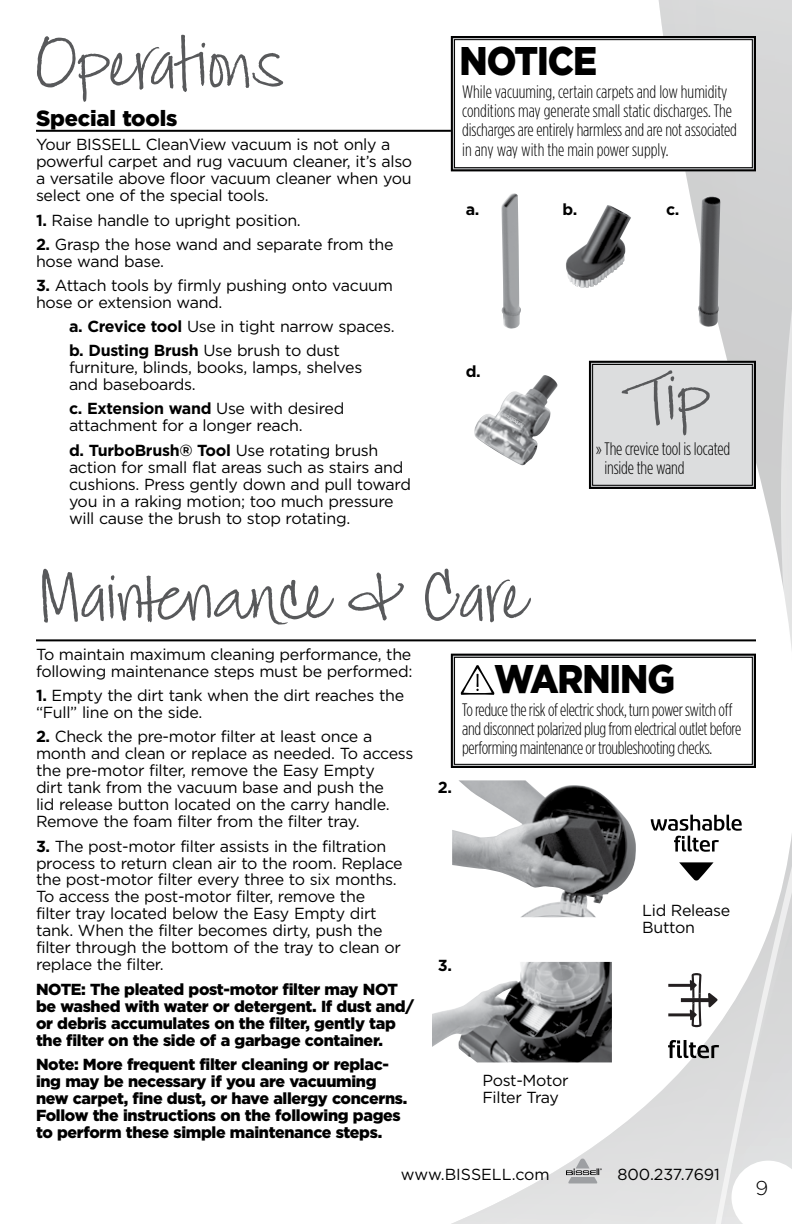
<style>
.page{position:relative;width:792px;height:1224px;background:#fff}
.page>*{position:absolute;margin:0;border:0;box-sizing:border-box;transform-origin:0 0}
.t1{font:72px "Jackie Sue BF";color:#58595b}
.t2{font:900 40px "Gotham";letter-spacing:-.03em;color:#000;scale:.9 1}
.t3{font:900 22px "Gotham";letter-spacing:-.01em;color:#000}
.t4{font:300 20px "Gotham";color:#000}
.t5{font:300 18px/19px "Gotham Condensed";letter-spacing:-.015em;color:#000}
.t6{font:16px/17px "Gotham";letter-spacing:-.02em;color:#000}
.t7{font:900 16px/17px "Gotham";letter-spacing:-.02em;color:#000}
.t8{font:16px "Gotham";color:#000}
.t9{font:700 16px "Gotham";color:#000}
.s1{font-weight:700}
</style>
<div class="page">
<hr style="left:36px;top:130px;width:720px;height:2px;background:#000">
<hr style="left:36px;top:639px;width:720px;height:2px;background:#000">
<img style="left:432px;top:1010px;width:18px;height:37px">
<svg style="left:450px;top:0;width:342px;height:1224px"></svg>
<h1 class="t1" style="left:36px;top:21px;width:249px">Operations</h1>
<h3 class="t3" style="left:36px;top:106px;width:143px">Special tools</h3>
<p class="t6" style="left:36px;top:136px;width:51px">Your BISSELL</p>
<p class="t6" style="left:36px;top:136px;width:378px;text-indent:110px">CleanView vacuum is not only a powerful carpet and rug vacuum cleaner, it’s also a versatile above floor vacuum cleaner when you select one of the special tools.</p>
<p class="t6" style="left:36px;top:211px;width:266px"><span class="s1">1.</span> Raise handle to upright position.</p>
<p class="t6" style="left:36px;top:235px;width:359px"><span class="s1">2.</span> Grasp the hose wand and separate from the hose wand base.</p>
<p class="t6" style="left:36px;top:276px;width:358px"><span class="s1">3.</span> Attach tools by firmly pushing onto vacuum hose or extension wand.</p>
<p class="t6" style="left:69px;top:314px;width:327px;line-height:24.2px"><span class="s1">a. Crevice tool</span> Use in tight narrow spaces. <span class="s1">b. Dusting Brush</span> Use brush to dust</p>
<p class="t6" style="left:69px;top:359px;width:295px">furniture, blinds, books, lamps, shelves and baseboards.</p>
<p class="t6" style="left:69px;top:400px;width:277px"><span class="s1">c. Extension wand</span> Use with desired attachment for a longer reach.</p>
<p class="t6" style="left:69px;top:441px;width:343px"><span class="s1">d. TurboBrush® Tool</span> Use rotating brush action for small flat areas such as stairs and cushions. Press gently down and pull toward you in a raking motion; too much pressure will cause the brush to stop rotating.</p>
<h2 class="t2" style="left:460px;top:38px;width:30px">NOT</h2>
<h2 class="t2" style="left:537px;top:38px;width:68px">ICE</h2>
<p class="t5" style="left:462px;top:83px;width:276px">While vacuuming, certain carpets and low humidity conditions may generate small static discharges. The discharges are entirely harmless and are not associated in any way with the main power supply.</p>
<p class="t9" style="left:466px;top:200px;width:15px">a.</p>
<p class="t9" style="left:562px;top:200px;width:16px">b.</p>
<p class="t9" style="left:666px;top:200px;width:15px">c.</p>
<p class="t9" style="left:466px;top:362px;width:17px">d.</p>
<h1 class="t1" style="left:632px;top:354px;width:82px">Tip</h1>
<p class="t5" style="left:605px;top:439px;width:127px;text-indent:-9px">» The crevice tool is located inside the wand</p>
<h1 class="t1" style="left:38px;top:553px;width:490px">Maintenance &amp; Care</h1>
<p class="t6" style="left:36px;top:646px;width:378px">To maintain maximum cleaning performance, the following maintenance steps must be performed:</p>
<p class="t6" style="left:36px;top:687px;width:370px"><span class="s1">1.</span> Empty the dirt tank when the dirt reaches the “Full” line on the side.</p>
<p class="t6" style="left:36px;top:728px;width:379px"><span class="s1">2.</span> Check the pre-motor filter at least once a month and clean or replace as needed. To access the pre-motor filter, remove the Easy Empty<br>dirt tank from the vacuum base and push the<br>lid release button located on the carry handle.<br>Remove the foam filter from the filter tray.</p>
<p class="t6" style="left:36px;top:837px;width:368px"><span class="s1">3.</span> The post-motor filter assists in the filtration process to return clean air to the room. Replace the post-motor filter every three to six months.<br>To access the post-motor filter, remove the filter tray located below the Easy E mpty dirt tank. When the filter becomes dirty, push the filter through the bottom of the tray to clean or replace the filter.</p>
<p class="t7" style="left:36px;top:980px;width:379px">Note: The pleated post-motor filter may NOT<br>be washed with water or detergent. If dust and/ or debris accumulates on the filter, gently tap the filter on the side of a garbage container.</p>
<p class="t7" style="left:36px;top:1055px;width:373px">Note: More frequent filter cleaning or replac&shy;ing may be necessary if you are vacuuming new carpet, fine dust, or have allergy concerns.<br>Follow the instructions on the following pages to perform these simple maintenance steps.</p>
<p class="t9" style="left:438px;top:779px;width:16px">2.</p>
<h2 class="t2" style="left:494px;top:656px;width:203px">WARNING</h2>
<p class="t5" style="left:462px;top:700px;width:281px">To reduce the risk of electric shock, turn power switch off and disconnect polarized plug from electrical outlet before performing maintenance or troubleshooting checks.</p>
<p class="t9" style="left:438px;top:956px;width:16px">3.</p>
<p class="t6" style="left:482px;top:1072px;width:88px">Post-Motor<br>Filter Tray</p>
<p class="t6" style="left:642px;top:902px;width:90px">Lid Release<br>Button</p>
<p class="t6" style="left:401px;top:1166px;width:150px">www.bissell.com</p>
<p class="t8" style="left:617px;top:1166px;width:104px">800.237.7691</p>
<p class="t4" style="left:755px;top:1177px;width:14px">9</p>
</div>
